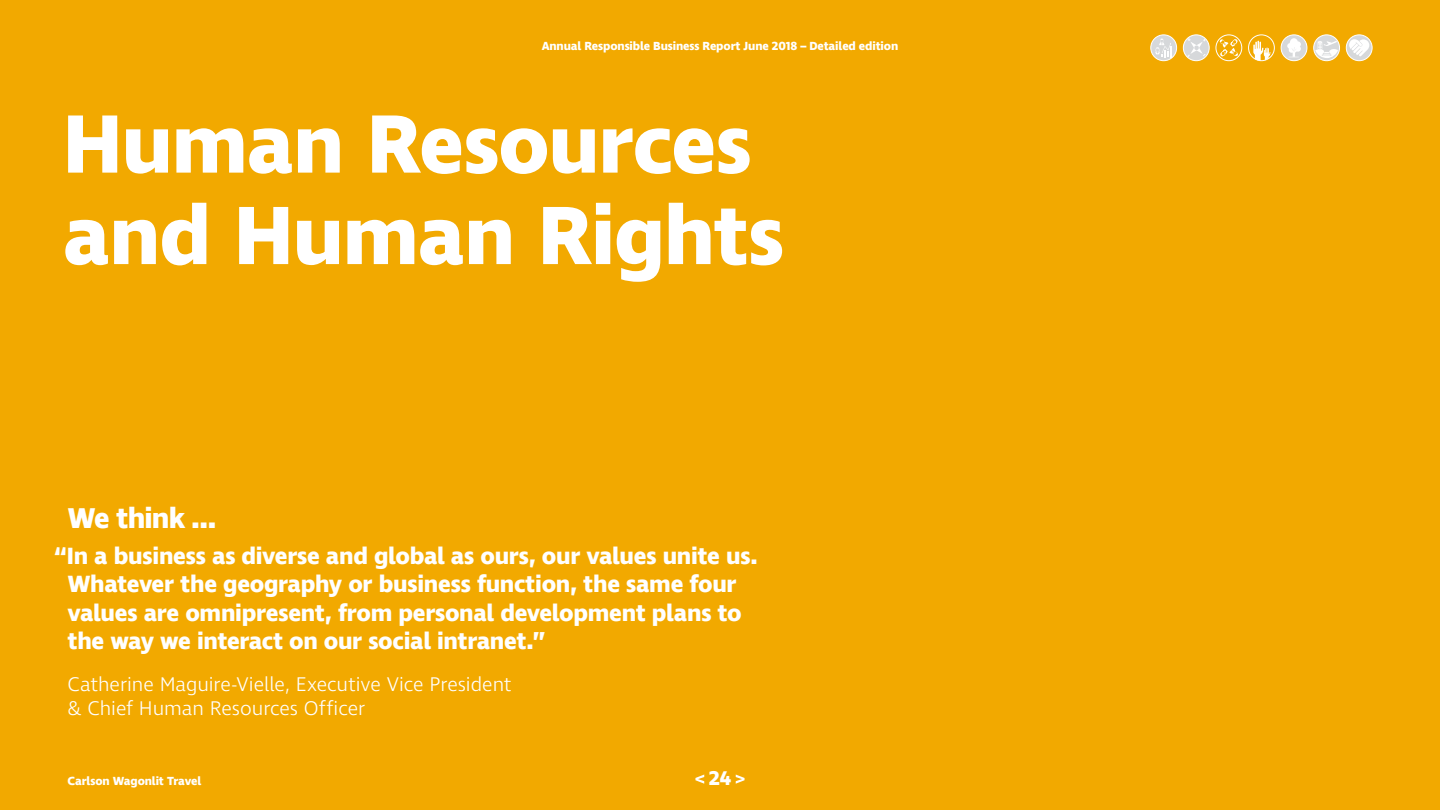
<style>
.page{position:relative;width:1440px;height:810px;background:#f2a900}
.page>*{position:absolute;margin:0;border:0;box-sizing:border-box;transform-origin:0 0}
.t1{font:700 84.38px/91.5px "Ingra";letter-spacing:-.01em;color:#fff}
.t2{font:700 29.25px "Ingra";letter-spacing:-.03em;color:#fff}
.t3{font:700 24px/28.5px "Ingra";letter-spacing:-.015em;color:#fff}
.t4{font:300 20.25px/23.7px "Ingra";letter-spacing:-.005em;color:#fff}
.t5{font:700 20.25px "Ingra";color:#fff}
.t6{font:700 12px "Ingra";letter-spacing:-.01em;color:#fff}
</style>
<div class="page">
<svg style="left:736px;top:775px;width:9px;height:9px"></svg>
<svg style="left:695px;top:775px;width:9px;height:9px"></svg>
<svg style="left:1183px;top:35px;width:26px;height:26px"></svg>
<div style="left:1183px;top:35px;width:27px;height:26px;border:1px solid #fff;border-radius:50%"></div>
<svg style="left:1187px;top:38px;width:19px;height:19px"></svg>
<div style="left:1248px;top:35px;width:27px;height:26px;border:1px solid #fff;border-radius:50%"></div>
<svg style="left:1253px;top:41px;width:18px;height:20px"></svg>
<svg style="left:1216px;top:35px;width:26px;height:26px"></svg>
<div style="left:1216px;top:35px;width:26px;height:26px;border:1px solid #fff;border-radius:50%"></div>
<svg style="left:1220px;top:39px;width:18px;height:18px"></svg>
<svg style="left:1314px;top:35px;width:26px;height:26px"></svg>
<div style="left:1313px;top:35px;width:27px;height:26px;border:1px solid #fff;border-radius:50%"></div>
<svg style="left:1315px;top:41px;width:23px;height:17px"></svg>
<svg style="left:1346px;top:35px;width:26px;height:26px"></svg>
<div style="left:1346px;top:35px;width:27px;height:26px;border:1px solid #fff;border-radius:50%"></div>
<svg style="left:1349px;top:39px;width:20px;height:17px"></svg>
<div style="left:1281px;top:35px;width:26px;height:26px;background:#d6d8da;border-radius:50%"></div>
<div style="left:1281px;top:35px;width:26px;height:26px;border:1px solid #fff;border-radius:50%"></div>
<svg style="left:1287px;top:38px;width:14px;height:20px"></svg>
<svg style="left:1151px;top:35px;width:26px;height:26px"></svg>
<div style="left:1150px;top:35px;width:27px;height:26px;border:1px solid #fff;border-radius:50%"></div>
<svg style="left:1155px;top:38px;width:17px;height:19px"></svg>
<p class="t6" style="left:542px;top:38px;width:358px">Annual Responsible Business Report June 2018 – Detailed edition</p>
<h1 class="t1" style="left:63px;top:102px;width:723px">Human Resources and Human Rights</h1>
<p class="t2" style="left:68px;top:499px;width:151px">We think …</p>
<p class="t3" style="left:68px;top:542px;width:692px;text-indent:-13px">“In a business as diverse and global as ours, our values unite us.<br>Whatever the geography or business function, the same four values are omnipresent, from personal development plans to the way we interact on our social intranet.”</p>
<p class="t4" style="left:68px;top:673px;width:446px">Catherine Maguire-Vielle, Executive Vice President &amp; Chief Human Resources Officer</p>
<p class="t6" style="left:68px;top:773px;width:135px">Carlson Wagonlit Travel</p>
<p class="t5" style="left:709px;top:765px;width:24px">24</p>
</div>
